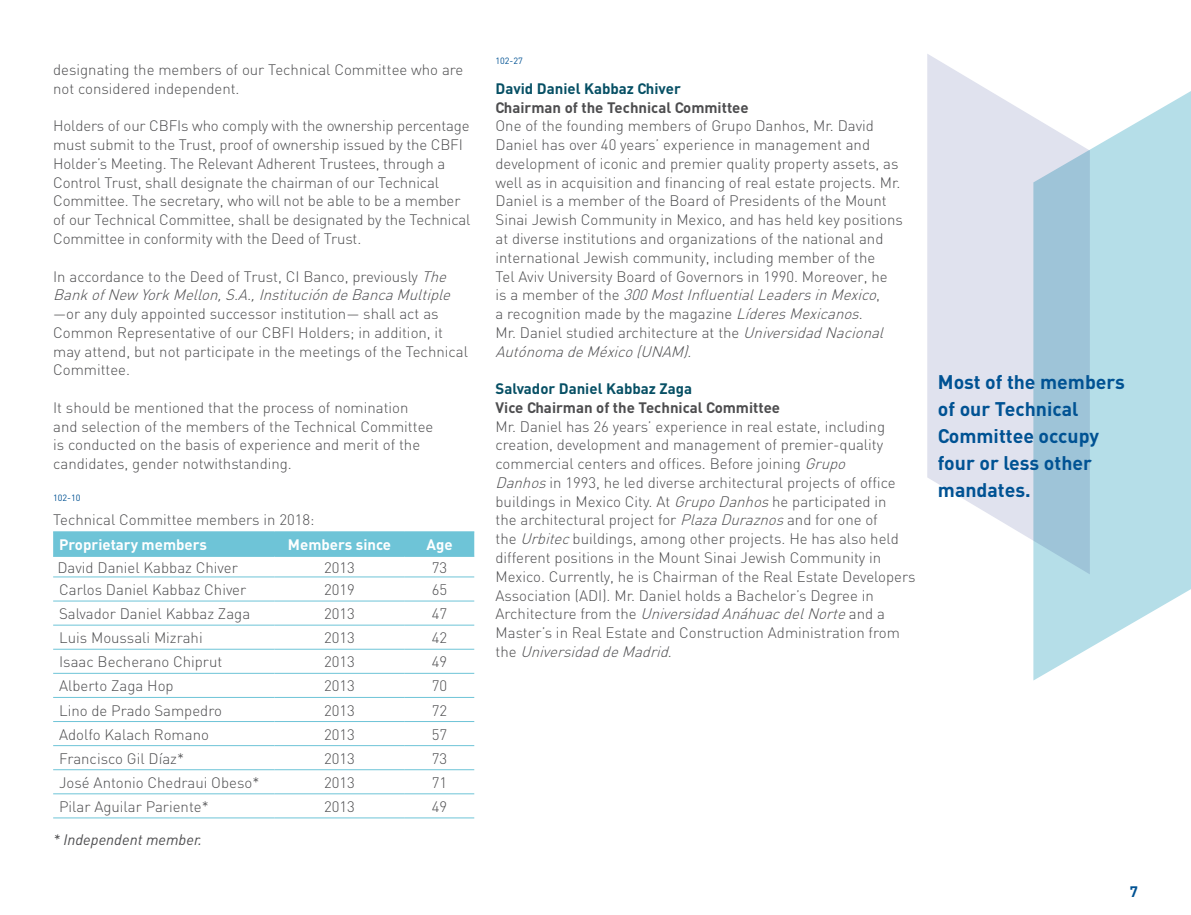
<style>
.page{position:relative;width:1191px;height:915px;background:#fff}
.page>*{position:absolute;margin:0;border:0;box-sizing:border-box;transform-origin:0 0}
.t1{font:700 19.5px/27px "DIN";color:#005293}
.t2{font:300 15px/18.8px "DIN";color:#4d4d4f}
.t3{font:italic 300 15px/18.8px "DIN";color:#4d4d4f}
.t4{font:700 15px "DIN";color:#4d4d4f}
.t5{font:700 15px "DIN";color:#064f64}
.t6{font:700 15px "DIN";color:#fff}
.t7{font:italic 15px "DIN";color:#4d4d4f}
.t8{font:700 15px "DIN";color:#005293}
.t9{font:9px "DIN";color:#005293}
.s1{font-style:normal}
.s2{font-style:italic}
</style>
<div class="page">
<svg style="left:927px;top:54px;width:106px;height:486px;fill:#e0e2ee"></svg>
<svg style="left:1033px;top:91px;width:158px;height:589px;fill:#b5dee8"></svg>
<div style="left:53px;top:532px;width:421px;height:23px;background:#6ec4d7"></div>
<hr style="left:53px;top:531px;width:221px;height:1px;background:#6ec4d7">
<hr style="left:274px;top:531px;width:131px;height:1px;background:#6ec4d7">
<hr style="left:405px;top:531px;width:69px;height:1px;background:#6ec4d7">
<hr style="left:53px;top:555px;width:221px;height:1px;background:#6ec4d7">
<hr style="left:274px;top:555px;width:131px;height:1px;background:#6ec4d7">
<hr style="left:405px;top:555px;width:69px;height:1px;background:#6ec4d7">
<hr style="left:53px;top:576px;width:221px;height:1px;background:#6ec4d7">
<hr style="left:274px;top:576px;width:131px;height:1px;background:#6ec4d7">
<hr style="left:405px;top:576px;width:69px;height:1px;background:#6ec4d7">
<hr style="left:53px;top:600px;width:221px;height:1px;background:#6ec4d7">
<hr style="left:274px;top:600px;width:131px;height:1px;background:#6ec4d7">
<hr style="left:405px;top:600px;width:69px;height:1px;background:#6ec4d7">
<hr style="left:53px;top:624px;width:221px;height:1px;background:#6ec4d7">
<hr style="left:274px;top:624px;width:131px;height:1px;background:#6ec4d7">
<hr style="left:405px;top:624px;width:69px;height:1px;background:#6ec4d7">
<hr style="left:53px;top:648px;width:221px;height:1px;background:#6ec4d7">
<hr style="left:274px;top:648px;width:131px;height:1px;background:#6ec4d7">
<hr style="left:405px;top:648px;width:69px;height:1px;background:#6ec4d7">
<hr style="left:53px;top:672px;width:221px;height:1px;background:#6ec4d7">
<hr style="left:274px;top:672px;width:131px;height:1px;background:#6ec4d7">
<hr style="left:405px;top:672px;width:69px;height:1px;background:#6ec4d7">
<hr style="left:53px;top:696px;width:221px;height:1px;background:#6ec4d7">
<hr style="left:274px;top:696px;width:131px;height:1px;background:#6ec4d7">
<hr style="left:405px;top:696px;width:69px;height:1px;background:#6ec4d7">
<hr style="left:53px;top:721px;width:221px;height:1px;background:#6ec4d7">
<hr style="left:274px;top:721px;width:131px;height:1px;background:#6ec4d7">
<hr style="left:405px;top:721px;width:69px;height:1px;background:#6ec4d7">
<hr style="left:53px;top:745px;width:221px;height:1px;background:#6ec4d7">
<hr style="left:274px;top:745px;width:131px;height:1px;background:#6ec4d7">
<hr style="left:405px;top:745px;width:69px;height:1px;background:#6ec4d7">
<hr style="left:53px;top:769px;width:221px;height:1px;background:#6ec4d7">
<hr style="left:274px;top:769px;width:131px;height:1px;background:#6ec4d7">
<hr style="left:405px;top:769px;width:69px;height:1px;background:#6ec4d7">
<hr style="left:53px;top:793px;width:221px;height:1px;background:#6ec4d7">
<hr style="left:274px;top:793px;width:131px;height:1px;background:#6ec4d7">
<hr style="left:405px;top:793px;width:69px;height:1px;background:#6ec4d7">
<hr style="left:53px;top:817px;width:221px;height:1px;background:#6ec4d7">
<hr style="left:274px;top:817px;width:131px;height:1px;background:#6ec4d7">
<hr style="left:405px;top:817px;width:69px;height:1px;background:#6ec4d7">
<p class="t2" style="left:53px;top:60px;width:412px">designating the members of our Technical Committee who are not considered independent.</p>
<p class="t2" style="left:53px;top:116px;width:419px">Holders of our CBFIs who comply with the ownership percentage must submit to the Trust, proof of ownership issued by the CBFI Holder’s Meeting. The Relevant Adherent Trustees, through a Control Trust, shall designate the chairman of our Technical Committee. The secretary, who will not be able to be a member of our Technical Committee, shall be designated by the Technical Committee in conformity with the Deed of Trust.</p>
<p class="t3" style="left:53px;top:266px;width:403px"><span class="s1">In accordance to the Deed of Trust, CI Banco, previously</span> The<br>BankofNew YorkMellon,S.A.,InstitucióndeBancaMultiple</p>
<p class="t2" style="left:53px;top:304px;width:416px">—or any duly appointed successor institution— shall act as Common Representative of our CBFI Holders; in addition, it may attend, but not participate in the meetings of the Technical Committee.</p>
<p class="t2" style="left:53px;top:398px;width:382px">It should be mentioned that the process of nomination and selection of the members of the Technical Committee is conducted on the basis of experience and merit of the candidates, gender notwithstanding.</p>
<p class="t9" style="left:53px;top:492px;width:29px">102-10</p>
<p class="t2" style="left:53px;top:510px;width:263px">Technical Committee members in 2018:</p>
<p class="t6" style="left:59px;top:535px;width:149px">Proprietary members</p>
<p class="t6" style="left:288px;top:535px;width:105px">Members since</p>
<p class="t6" style="left:426px;top:535px;width:28px">Age</p>
<p class="t2" style="left:57px;top:557px;width:182px">David Daniel Kabbaz Chiver</p>
<p class="t2" style="left:324px;top:557px;width:32px">2013</p>
<p class="t2" style="left:432px;top:557px;width:17px">73</p>
<p class="t2" style="left:59px;top:580px;width:189px">Carlos Daniel Kabbaz Chiver</p>
<p class="t2" style="left:324px;top:580px;width:32px">2019</p>
<p class="t2" style="left:432px;top:580px;width:17px">65</p>
<p class="t2" style="left:59px;top:604px;width:192px">Salvador Daniel Kabbaz Zaga</p>
<p class="t2" style="left:324px;top:604px;width:32px">2013</p>
<p class="t2" style="left:432px;top:604px;width:17px">47</p>
<p class="t2" style="left:59px;top:628px;width:145px">Luis Moussali Mizrahi</p>
<p class="t2" style="left:324px;top:628px;width:32px">2013</p>
<p class="t2" style="left:432px;top:628px;width:17px">42</p>
<p class="t2" style="left:59px;top:652px;width:165px">Isaac Becherano Chiprut</p>
<p class="t2" style="left:324px;top:652px;width:32px">2013</p>
<p class="t2" style="left:432px;top:652px;width:17px">49</p>
<p class="t2" style="left:59px;top:676px;width:116px">Alberto Zaga Hop</p>
<p class="t2" style="left:324px;top:676px;width:32px">2013</p>
<p class="t2" style="left:432px;top:676px;width:17px">70</p>
<p class="t2" style="left:59px;top:700px;width:164px">Lino de Prado Sampedro</p>
<p class="t2" style="left:324px;top:700px;width:32px">2013</p>
<p class="t2" style="left:432px;top:700px;width:17px">72</p>
<p class="t2" style="left:59px;top:724px;width:151px">Adolfo Kalach Romano</p>
<p class="t2" style="left:324px;top:724px;width:32px">2013</p>
<p class="t2" style="left:432px;top:724px;width:17px">57</p>
<p class="t2" style="left:59px;top:748px;width:126px">Francisco Gil Díaz*</p>
<p class="t2" style="left:324px;top:748px;width:32px">2013</p>
<p class="t2" style="left:432px;top:748px;width:17px">73</p>
<p class="t2" style="left:59px;top:772px;width:202px">José Antonio Chedraui Obeso*</p>
<p class="t2" style="left:324px;top:772px;width:32px">2013</p>
<p class="t2" style="left:432px;top:772px;width:17px">71</p>
<p class="t2" style="left:59px;top:796px;width:151px">Pilar Aguilar Pariente*</p>
<p class="t2" style="left:324px;top:796px;width:32px">2013</p>
<p class="t2" style="left:432px;top:796px;width:17px">49</p>
<p class="t7" style="left:53px;top:829px;width:150px">* Independent member.</p>
<p class="t9" style="left:495px;top:55px;width:29px">102-27</p>
<p class="t5" style="left:495px;top:79px;width:187px">David Daniel Kabbaz Chiver</p>
<p class="t4" style="left:495px;top:97px;width:255px">Chairman of the Technical Committee</p>
<p class="t2" style="left:495px;top:116px;width:409px">One of the founding members of Grupo Danhos, Mr. David Daniel has over 40 years’ experience in management and development of iconic and premier quality property assets, as well as in acquisition and financing of real estate projects. Mr.<br>Daniel is a member of the Board of Presidents of the Mount Sinai Jewish Community in Mexico, and has held key positions at diverse institutions and organizations of the national and international Jewish community, including member of the<br>Tel Aviv University Board of Governors in 1990. Moreover, he<br>i s a m e m b e r o f t h e <span class="s2">300MostInfluentialLeadersinMexico</span>,<br>a recognition made by the magazine <span class="s2">LíderesMexicanos</span>.<br>Mr. Daniel studied architecture at the <span class="s2">UniversidadNacional AutónomadeMéxico(UNAM)</span>.</p>
<p class="t5" style="left:495px;top:379px;width:198px">Salvador Daniel Kabbaz Zaga</p>
<p class="t4" style="left:495px;top:397px;width:286px">Vice Chairman of the Technical Committee</p>
<p class="t2" style="left:495px;top:416px;width:421px">Mr. Daniel has 26 years’ experience in real estate, including creation, development and management of premier-quality commercial centers and offices. Before joining <span class="s2">Grupo Danhos</span>in 1993, he led diverse architectural projects of office buildings in Mexico City. At <span class="s2">GrupoDanhos</span>he participated in<br>the architectural project for <span class="s2">PlazaDuraznos</span>and for one of<br>the <span class="s2">Urbitec</span>buildings, among other projects. He has also held different positions in the Mount Sinai Jewish Community in Mexico. Currently, he is Chairman of the Real Estate Developers Association (ADI). Mr. Daniel holds a Bachelor’s Degree in<br>A rc h i t e c t u re f ro m t h e <span class="s2">UniversidadAnáhuacdelNorte</span>a n d a Master’s in Real Estate and Construction Administration from<br>t h e <span class="s2">UniversidaddeMadrid</span>.</p>
<h1 class="t1" style="left:938px;top:367px;width:189px">Most of the members of our Technical<br>Committee occupy four or less other mandates.</h1>
<p class="t8" style="left:1129px;top:881px;width:10px">7</p>
</div>
